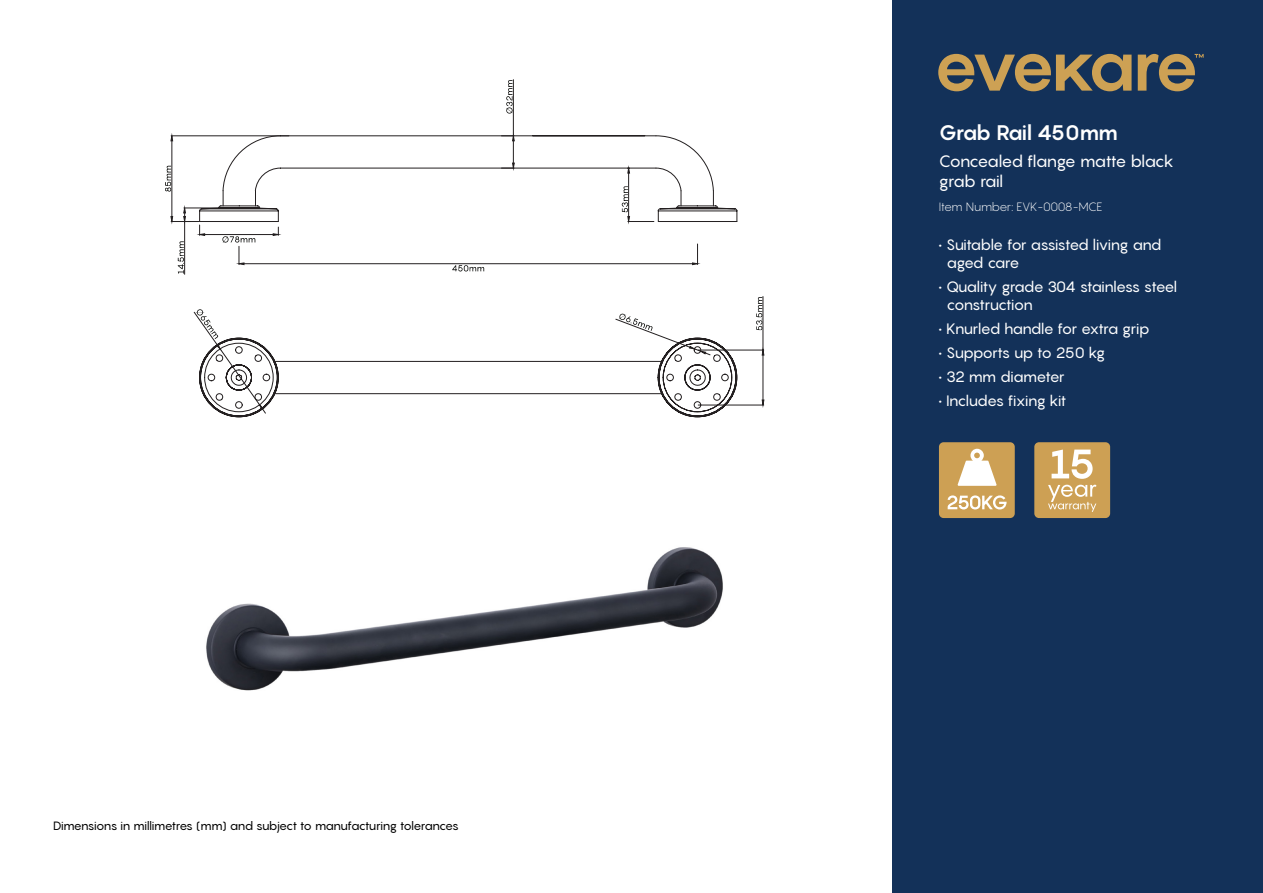
<style>
.page{position:relative;width:1263px;height:893px;background:#fff}
.page>*{position:absolute;margin:0;border:0;box-sizing:border-box;transform-origin:0 0}
.t1{font:700 21px "Pangram";letter-spacing:-.05em;color:#fff}
.t2{font:16.5px/19.8px "Pangram";letter-spacing:-.055em;color:#fff}
.t3{font:15px "Pangram";letter-spacing:-.05em;color:#fff}
.t4{font:15px "Pangram";letter-spacing:-.075em;color:#fff}
.t5{font:12px "Pangram";letter-spacing:-.05em;color:#000}
.t6{font:300 12px "Pangram";letter-spacing:-.03em;color:#fff}
</style>
<div class="page">
<div style="left:892px;top:0;width:371px;height:893px;background:#133159"></div>
<svg style="left:938px;top:54px;width:193px;height:37px"></svg>
<svg style="left:1138px;top:54px;width:65px;height:37px"></svg>
<div style="left:939px;top:442px;width:76px;height:76px;background:#cda054;border-radius:5px"></div>
<svg style="left:957px;top:449px;width:40px;height:37px"></svg>
<svg style="left:948px;top:495px;width:58px;height:14px"></svg>
<div style="left:1034px;top:442px;width:76px;height:76px;background:#cda054;border-radius:5px"></div>
<svg style="left:1051px;top:450px;width:41px;height:29px"></svg>
<svg style="left:1048px;top:485px;width:48px;height:27px"></svg>
<img style="left:206px;top:547px;width:517px;height:144px">
<hr style="left:171px;top:135px;width:118px;height:1px;background:#231f20">
<hr style="left:172px;top:141px;width:1px;height:75px;background:#231f20">
<svg style="left:170px;top:135px;width:3px;height:7px"></svg>
<svg style="left:165px;top:166px;width:6px;height:26px"></svg>
<hr style="left:513px;top:80px;width:1px;height:56px;background:#231f20">
<svg style="left:506px;top:80px;width:7px;height:34px"></svg>
<svg style="left:183px;top:135px;width:554px;height:140px"></svg>
<svg style="left:170px;top:207px;width:20px;height:15px"></svg>
<svg style="left:178px;top:241px;width:6px;height:33px"></svg>
<hr style="left:698px;top:405px;width:66px;height:1px;background:#231f20">
<hr style="left:698px;top:350px;width:66px;height:1px;background:#231f20">
<hr style="left:762px;top:355px;width:1px;height:45px;background:#231f20">
<hr style="left:762px;top:296px;width:1px;height:54px;background:#231f20">
<svg style="left:761px;top:399px;width:4px;height:7px"></svg>
<svg style="left:761px;top:349px;width:4px;height:7px"></svg>
<svg style="left:756px;top:297px;width:6px;height:33px"></svg>
<svg style="left:199px;top:135px;width:458px;height:136px"></svg>
<svg style="left:681px;top:191px;width:1px;height:15px"></svg>
<svg style="left:713px;top:191px;width:1px;height:15px"></svg>
<svg style="left:194px;top:309px;width:543px;height:108px"></svg>
<hr style="left:200px;top:221px;width:78px;height:1px;background:#231f20">
<hr style="left:658px;top:221px;width:79px;height:1px;background:#231f20">
<p class="t5" style="left:53px;top:818px;width:407px">Dimensions in millimetres (mm) and subject to manufacturing tolerances</p>
<p class="t1" style="left:939px;top:119px;width:181px">Grab Rail 450mm</p>
<p class="t2" style="left:939px;top:151px;width:236px">Concealed flange matte black grab rail</p>
<p class="t6" style="left:939px;top:199px;width:165px">Item Number: EVK-0008-MCE</p>
<p class="t3" style="left:939px;top:235px;width:224px">• Suitable for assisted living and</p>
<p class="t4" style="left:946px;top:253px;width:74px">aged care</p>
<p class="t3" style="left:939px;top:277px;width:240px">• Quality grade 304 stainless steel</p>
<p class="t3" style="left:946px;top:295px;width:88px">construction</p>
<p class="t3" style="left:939px;top:319px;width:212px">• Knurled handle for extra grip</p>
<p class="t3" style="left:939px;top:343px;width:168px">• Supports up to 250 kg</p>
<p class="t3" style="left:939px;top:367px;width:127px">• 32 mm diameter</p>
<p class="t3" style="left:939px;top:391px;width:129px">• Includes fixing kit</p>
</div>
